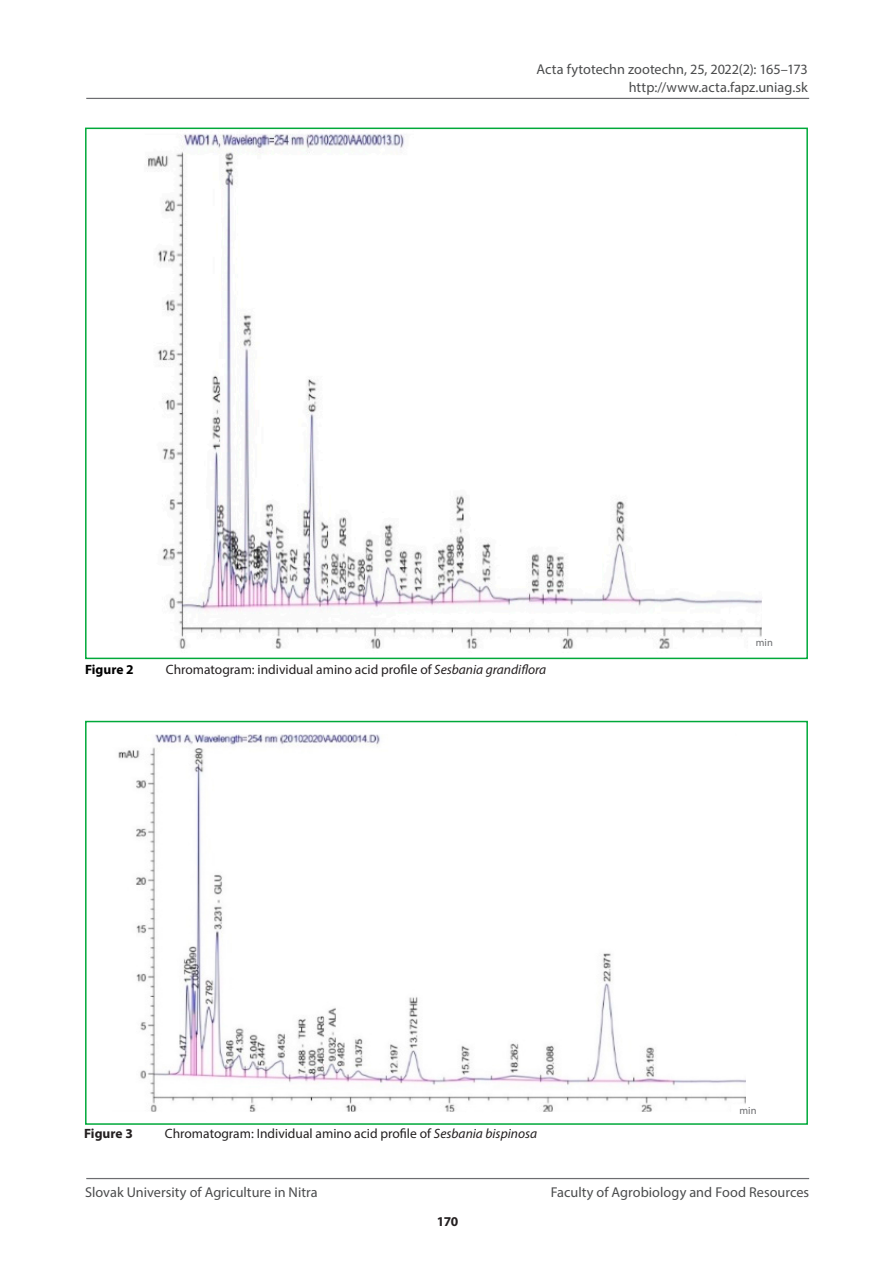
<style>
.page{position:relative;width:893px;height:1263px;background:#fff}
.page>*{position:absolute;margin:0;border:0;box-sizing:border-box;transform-origin:0 0}
.t1{font:14.25px/17.1px "Myriad Pro";color:#4b4c4d;text-align:right}
.t2{font:13.5px "Myriad Pro";color:#231f20}
.t3{font:700 13.5px "Myriad Pro";letter-spacing:-.01em;color:#231f20}
.t4{font:700 13.5px "Myriad Pro";color:#000}
.t5{font:10.5px "Myriad Pro";color:#6c6d70}
.s1{font-style:italic}
</style>
<div class="page">
<hr style="left:86px;top:98px;width:723px;height:1px;background:#6c6d70">
<hr style="left:86px;top:1178px;width:723px;height:1px;background:#6c6d70">
<img style="left:148px;top:134px;width:614px;height:515px">
<img style="left:118px;top:734px;width:628px;height:378px">
<div style="left:85px;top:721px;width:723px;height:404px;border:2px solid #00a93a"></div>
<p class="t1" style="left:537px;top:61px;width:273px">Acta fytotechn zootechn, 25, 2022(2): 165–173 http://www.acta.fapz.uniag.sk</p>
<p class="t4" style="left:85px;top:660px;width:50px">Figure 2</p>
<p class="t2" style="left:166px;top:661px;width:382px">Chromatogram: individual amino acid profile of <span class="s1">Sesbania grandiflora</span></p>
<p class="t3" style="left:84px;top:1125px;width:50px">Figure 3</p>
<p class="t2" style="left:165px;top:1125px;width:374px">Chromatogram: Individual amino acid profile of <span class="s1">Sesbania bispinosa</span></p>
<p class="t5" style="left:756px;top:636px;width:19px">min</p>
<p class="t5" style="left:739px;top:1104px;width:19px">min</p>
<p class="t1" style="left:85px;top:1183px;width:234px">Slovak University of Agriculture in Nitra</p>
<p class="t1" style="left:551px;top:1183px;width:260px">Faculty of Agrobiology and Food Resources</p>
<p class="t3" style="left:437px;top:1212px;width:23px">170</p>
</div>
